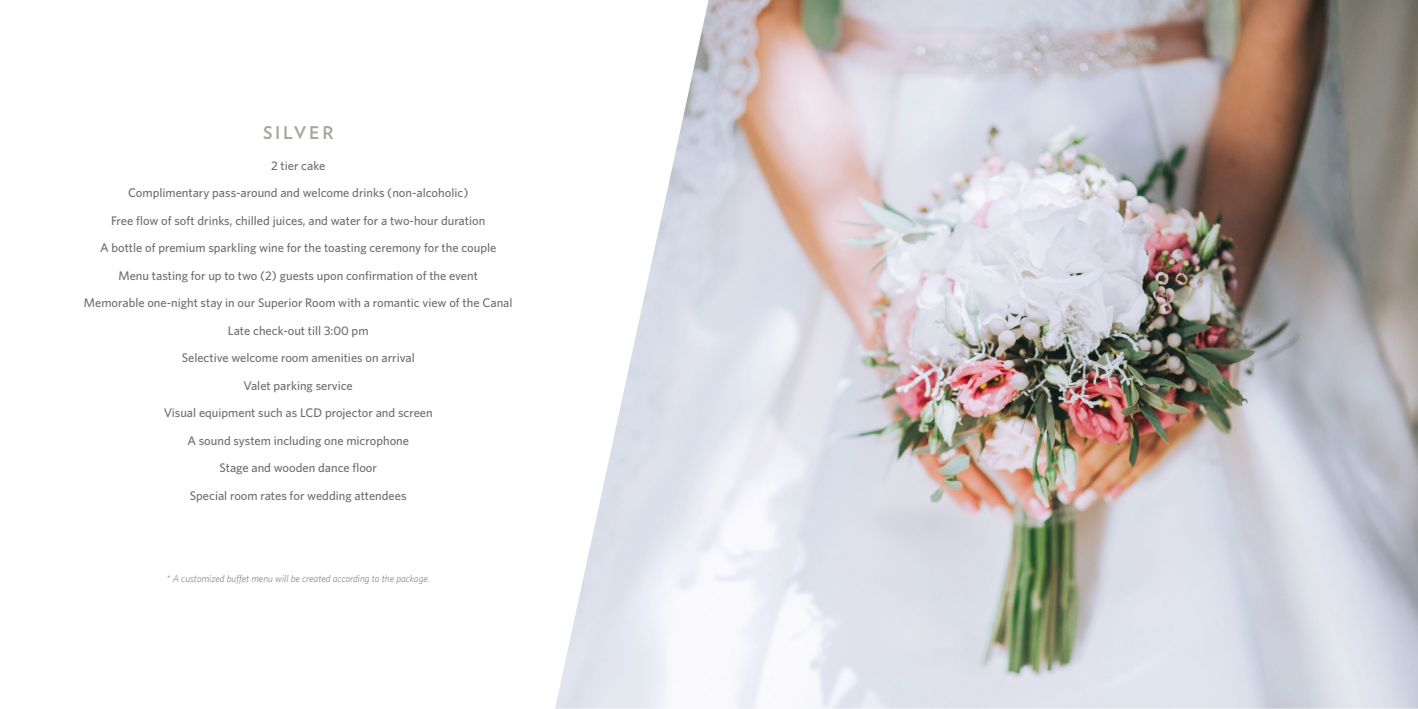
<style>
.page{position:relative;width:1418px;height:709px;background:#fff}
.page>*{position:absolute;margin:0;border:0;box-sizing:border-box;transform-origin:0 0}
.t1{font:700 17.5px "Verlag";letter-spacing:.16em;color:#aba5a2}
.t2{font:500 12.5px "Whitney";color:#6d6e71}
.t3{font:italic 300 10px "Whitney";color:#6d6e71}
</style>
<div class="page">
<img style="left:555px;top:0;width:862px;height:708px">
<h1 class="t1" style="left:263px;top:119px;width:72px">SILVER</h1>
<p class="t2" style="left:271px;top:158px;width:56px">2 tier cake</p>
<p class="t2" style="left:128px;top:185px;width:342px">Complimentary pass-around and welcome drinks (non-alcoholic)</p>
<p class="t2" style="left:111px;top:213px;width:375px">Free flow of soft drinks, chilled juices, and water for a two-hour duration</p>
<p class="t2" style="left:100px;top:240px;width:398px">A bottle of premium sparkling wine for the toasting ceremony for the couple</p>
<p class="t2" style="left:118px;top:268px;width:361px">Menu tasting for up to two (2) guests upon confirmation of the event</p>
<p class="t2" style="left:84px;top:295px;width:430px">Memorable one-night stay in our Superior Room with a romantic view of the Canal</p>
<p class="t2" style="left:228px;top:323px;width:142px">Late check-out till 3:00 pm</p>
<p class="t2" style="left:182px;top:350px;width:234px">Selective welcome room amenities on arrival</p>
<p class="t2" style="left:243px;top:378px;width:111px">Valet parking service</p>
<p class="t2" style="left:164px;top:405px;width:270px">Visual equipment such as LCD projector and screen</p>
<p class="t2" style="left:187px;top:433px;width:223px">A sound system including one microphone</p>
<p class="t2" style="left:219px;top:460px;width:159px">Stage and wooden dance floor</p>
<p class="t2" style="left:190px;top:488px;width:218px">Special room rates for wedding attendees</p>
<p class="t3" style="left:166px;top:573px;width:265px">* A customized buffet menu will be created according to the package.</p>
</div>
